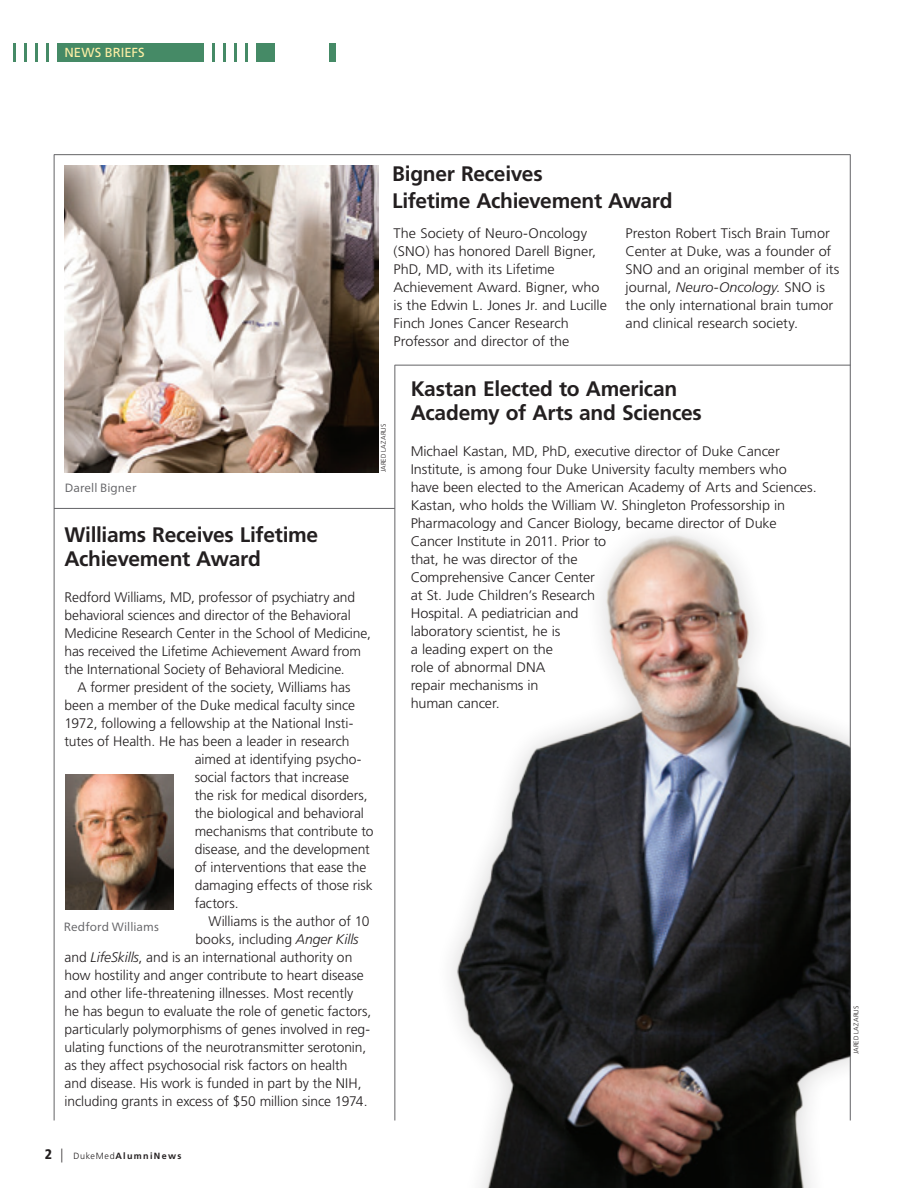
<style>
.page{position:relative;width:918px;height:1188px;background:#fff}
.page>*{position:absolute;margin:0;border:0;box-sizing:border-box;transform-origin:0 0}
.t1{font:700 21px/24px "Frutiger";letter-spacing:-.015em;color:#231f20}
.t2{font:300 13.8px/18px "Frutiger";letter-spacing:-.005em;color:#231f20}
.t3{font:300 13.8px/18px "Frutiger";letter-spacing:-.005em;color:#231f20;scale:1.04 1}
.t4{font:13.2px "Frutiger";color:#fdefa5}
.t5{font:12px "Frutiger Neue LT Pro";letter-spacing:.005em;color:#636366}
.t6{font:700 9px "Frutiger";letter-spacing:.15em;color:#231f20}
.t7{font:300 6.75px "Frutiger";letter-spacing:.015em;color:#231f20}
.s1{font-style:italic}
.s2{font-weight:900;font-stretch:condensed;font-size:13.8px}
.s3{font-size:13.8px}
.s4{font-weight:300}
</style>
<div class="page">
<hr style="left:850px;top:155px;width:1px;height:965px;background:#636366">
<hr style="left:54px;top:154px;width:797px;height:1px;background:#636366">
<hr style="left:54px;top:155px;width:1px;height:965px;background:#636366">
<hr style="left:395px;top:365px;width:1px;height:755px;background:#636366">
<hr style="left:395px;top:365px;width:455px;height:1px;background:#636366">
<hr style="left:54px;top:508px;width:341px;height:1px;background:#636366">
<img style="left:65px;top:165px;width:313px;height:308px">
<img style="left:65px;top:775px;width:108px;height:135px">
<img style="left:451px;top:524px;width:399px;height:664px">
<div style="left:329px;top:43px;width:6px;height:19px;background:#458a66"></div>
<div style="left:256px;top:43px;width:19px;height:19px;background:#458a66"></div>
<hr style="left:245px;top:43px;width:3px;height:19px;background:#458a66">
<div style="left:57px;top:43px;width:147px;height:19px;background:#458a66"></div>
<hr style="left:212px;top:43px;width:3px;height:19px;background:#458a66">
<hr style="left:223px;top:43px;width:3px;height:19px;background:#458a66">
<hr style="left:234px;top:43px;width:3px;height:19px;background:#458a66">
<svg style="left:13px;top:43px;width:2px;height:19px"></svg>
<svg style="left:24px;top:43px;width:2px;height:19px"></svg>
<svg style="left:35px;top:43px;width:2px;height:19px"></svg>
<svg style="left:46px;top:43px;width:2px;height:19px"></svg>
<p class="t4" style="left:64px;top:44px;width:82px">NEWS BRIEFS</p>
<h1 class="t1" style="left:392px;top:160px;width:282px;line-height:27px">Bigner Receives<br>Lifetime Achievement Award</h1>
<p class="t3" style="left:394px;top:224px;width:207px">The Society of Neuro-Oncology (SNO) has honored Darell Bigner,<br>PhD, MD, with its Lifetime<br>Achievement Award. Bigner, who is the Edwin L. Jones Jr. and Lucille<br>Finch Jones Cancer Research<br>Professor and director of the</p>
<p class="t3" style="left:626px;top:224px;width:207px">Preston Robert Tisch Brain Tumor<br>Center at Duke, was a founder of<br>SNO and an original member of its journal, <span class="s1">Neuro-Oncology</span>. SNO is the only international brain tumor and clinical research society.</p>
<p class="t5" style="left:65px;top:481px;width:73px">Darell Bigner</p>
<p class="t7" style="left:380px;top:472px;width:50px;rotate:-90deg">JARED LAZARUS</p>
<h1 class="t1" style="left:65px;top:523px;width:255px">Williams Receives Lifetime<br>Achievement Award</h1>
<p class="t2" style="left:65px;top:588px;width:308px">Redford Williams, MD, professor of psychiatry and behavioral sciences and director of the Behavioral Medicine Research Center in the School of Medicine, has received the Lifetime Achievement Award from the International Society of Behavioral Medicine.</p>
<p class="t2" style="left:77px;top:678px;width:274px">A former president of the society, Williams has</p>
<p class="t2" style="left:65px;top:696px;width:292px">been a member of the Duke medical faculty since</p>
<p class="t2" style="left:65px;top:714px;width:290px">1972, following a fellowship at the National Insti-</p>
<p class="t2" style="left:65px;top:732px;width:287px">tutes of Health. He has been a leader in research</p>
<p class="t2" style="left:195px;top:750px;width:168px">aimed at identifying psycho-</p>
<p class="t2" style="left:195px;top:768px;width:156px">social factors that increase</p>
<p class="t2" style="left:195px;top:786px;width:174px">the risk for medical disorders,</p>
<p class="t2" style="left:195px;top:804px;width:171px">the biological and behavioral</p>
<p class="t2" style="left:195px;top:822px;width:180px">mechanisms that contribute to</p>
<p class="t2" style="left:195px;top:840px;width:177px">disease, and the development</p>
<p class="t2" style="left:195px;top:858px;width:173px">of interventions that ease the</p>
<p class="t2" style="left:195px;top:876px;width:180px">damaging effects of those risk</p>
<p class="t2" style="left:195px;top:894px;width:45px">factors.</p>
<p class="t2" style="left:208px;top:912px;width:163px">Williams is the author of 10</p>
<p class="t2" style="left:195px;top:930px;width:165px">books, including <span class="s1">Anger Kills</span></p>
<p class="t2" style="left:65px;top:948px;width:289px">and <span class="s1">LifeSkills</span>, and is an international authority on</p>
<p class="t2" style="left:65px;top:966px;width:301px">how hostility and anger contribute to heart disease</p>
<p class="t2" style="left:65px;top:984px;width:290px">and other life-threatening illnesses. Most recently</p>
<p class="t2" style="left:65px;top:1002px;width:308px">he has begun to evaluate the role of genetic factors,</p>
<p class="t2" style="left:65px;top:1020px;width:307px">particularly polymorphisms of genes involved in reg-</p>
<p class="t2" style="left:65px;top:1038px;width:303px">ulating functions of the neurotransmitter serotonin,</p>
<p class="t2" style="left:65px;top:1056px;width:284px">as they affect psychosocial risk factors on health</p>
<p class="t2" style="left:65px;top:1074px;width:299px">and disease. His work is funded in part by the NIH,</p>
<p class="t2" style="left:65px;top:1092px;width:305px">including grants in excess of $50 million since 1974.</p>
<p class="t5" style="left:64px;top:919px;width:96px">Redford Williams</p>
<h1 class="t1" style="left:411px;top:377px;width:293px">Kastan Elected to American<br>Academy of Arts and Sciences</h1>
<p class="t3" style="left:411px;top:443px;width:392px">Michael Kastan, MD, PhD, executive director of Duke Cancer Institute, is among four Duke University faculty members who have been elected to the American Academy of Arts and Sciences.<br>Kastan, who holds the William W. Shingleton Professorship in Pharmacology and Cancer Biology, became director of Duke Cancer Institute in 2011. Prior to<br>that, he was director of the<br>Comprehensive Cancer Center<br>at St. Jude Children’s Research<br>Hospital. A pediatrician and<br>laboratory scientist, he is<br>a leading expert on the<br>role of abnormal DNA<br>repair mechanisms in<br>human cancer.</p>
<p class="t7" style="left:852px;top:1054px;width:50px;rotate:-90deg">JARED LAZARUS</p>
<p class="t6" style="left:45px;top:1150px;width:138px"><span class="s2">2</span> <span class="s3">|</span> <span class="s4">DukeMed</span>AlumniNews</p>
</div>
